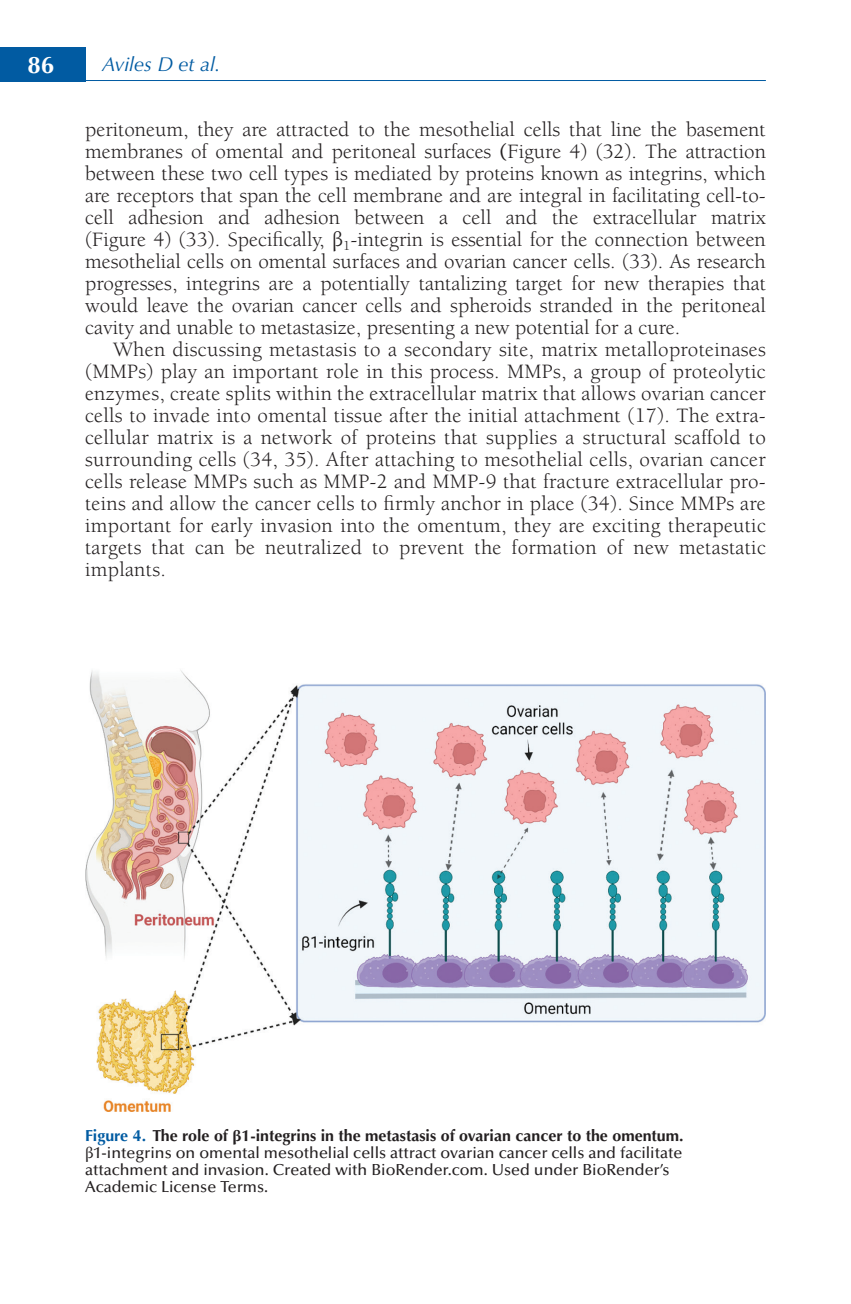
<style>
.page{position:relative;width:851px;height:1304px;background:#fff}
.page>*{position:absolute;margin:0;border:0;box-sizing:border-box;transform-origin:0 0}
.t1{font:700 24px "Optima LT Std";color:#fff}
.t2{font:21px/22px "Berkeley Std";color:#231f20;text-align:justify}
.t3{font:italic 20px "Optima LT Std";color:#015ba2}
.t4{font:500 16px/17px "Optima LT Std";color:#231f20}
.s1{font-weight:700}
.s2{font-family:"Warnock Pro";font-weight:300}
.s3{font-weight:700;color:#015ba2}
.s4{font-family:"Warnock Pro";font-weight:700}
.s5{font-family:"Warnock Pro";font-weight:400}
</style>
<div class="page">
<div style="left:0;top:47px;width:85px;height:34px;background:#015ba2"></div>
<hr style="left:0;top:80px;width:765px;height:1px;background:#015ba2">
<img style="left:85px;top:670px;width:680px;height:441px">
<p class="t1" style="left:27px;top:51px;width:28px">86</p>
<p class="t3" style="left:102px;top:53px;width:120px">Aviles D et al.</p>
<p class="t2" style="left:85px;top:119px;width:682px">peritoneum, they are attracted to the mesothelial cells that line the basement membranes of omental and peritoneal surfaces <span class="s1">(</span>Figure 4) (32). The attraction between these two cell types is mediated by proteins known as integrins, which are receptors that span the cell membrane and are integral in facilitating cell-to&shy;cell adhesion and adhesion between a cell and the extracellular matrix (Figure 4) (33). Specifically, <span class="s2">β</span><sub>1</sub>-integrin is essential for the connection between mesothelial cells on omental surfaces and ovarian cancer cells. (33). As research progresses, integrins are a potentially tantalizing target for new therapies that would leave the ovarian cancer cells and spheroids stranded in the peritoneal cavity and unable to metastasize, presenting a new potential for a cure.</p>
<p class="t2" style="left:85px;top:339px;width:682px;text-indent:28px">When discussing metastasis to a secondary site, matrix metalloproteinases (MMPs) play an important role in this process. MMPs, a group of proteolytic enzymes, create splits within the extracellular matrix that allows ovarian cancer cells to invade into omental tissue after the initial attachment (17). The extra&shy;cellular matrix is a network of proteins that supplies a structural scaffold to surrounding cells (34, 35). After attaching to mesothelial cells, ovarian cancer cells release MMPs such as MMP-2 and MMP-9 that fracture extracellular pro&shy;teins and allow the cancer cells to firmly anchor in place (34). Since MMPs are important for early invasion into the omentum, they are exciting therapeutic targets that can be neutralized to prevent the formation of new metastatic implants.</p>
<p class="t4" style="left:85px;top:1128px;width:600px"><span class="s3">Figure 4.</span> <span class="s1">The role of</span> <span class="s4">β</span><span class="s1">1-integrins in the metastasis of ovarian cancer to the omentum. </span><span class="s5">β</span>1-integrins on omental mesothelial cells attract ovarian cancer cells and facilitate attachment and invasion. Created with BioRender.com. Used under BioRender’s Academic License Terms.</p>
</div>
